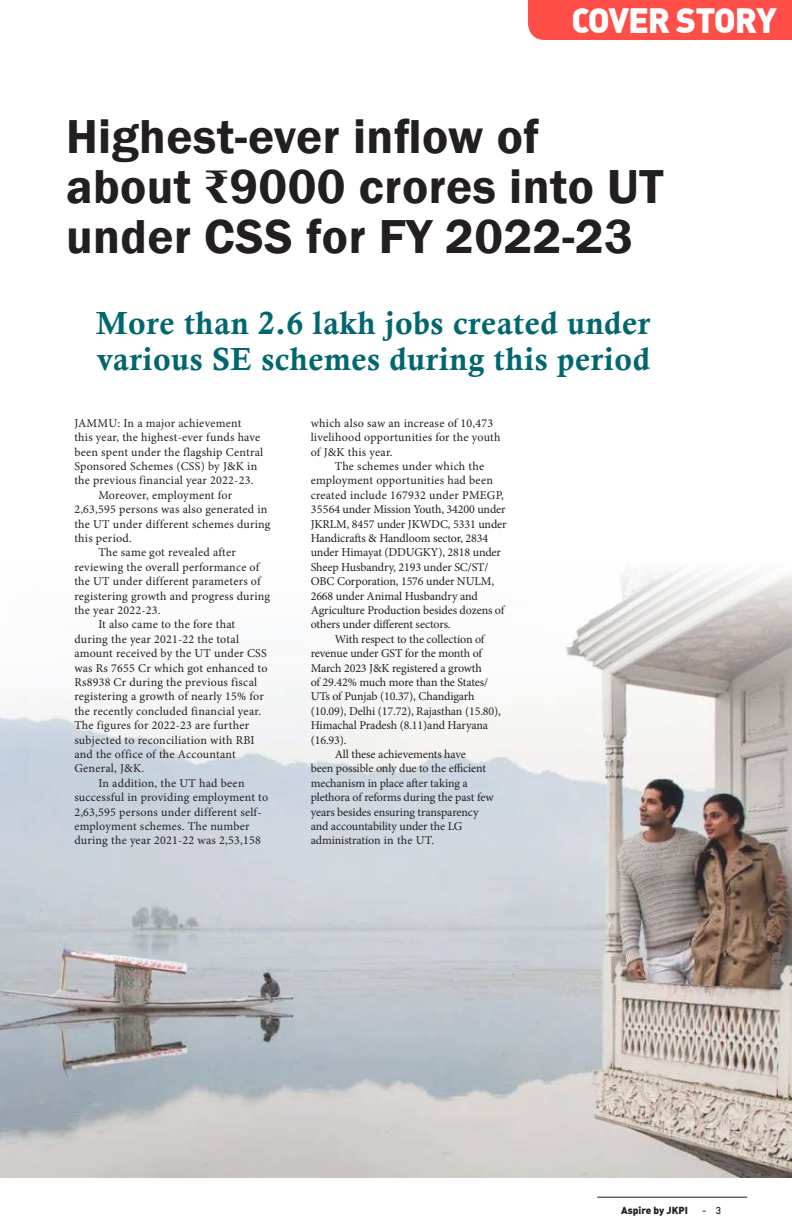
<style>
.page{position:relative;width:792px;height:1224px;background:#fff}
.page>*{position:absolute;margin:0;border:0;box-sizing:border-box;transform-origin:0 0}
.t1{font:600 49px/50px "Franklin Gothic";letter-spacing:.01em;color:#231f20}
.t2{font:34.4px "DIN Black Alternate";letter-spacing:-.03em;color:#fff}
.t3{font:32px/36.4px "Calis MT Bol";letter-spacing:.02em;color:#006771}
.t4{font:12px/14.4px "Minion Pro";letter-spacing:.01em;color:#231f20}
.t5{font:12px "Minion Pro";letter-spacing:-.01em;color:#231f20}
.t6{font:12px "Minion Pro";letter-spacing:-.015em;color:#231f20}
.t7{font:10px "DIN Black Alternate";color:#231f20}
.t8{font:500 10px "DIN";color:#231f20}
.s1{font-family:"ITF Rupee";font-weight:400}
</style>
<div class="page">
<hr style="left:597px;top:1197px;width:150px;height:1px;background:#231f20">
<img style="left:1px;top:569px;width:791px;height:609px">
<hr style="left:0;top:0;width:1px;height:1178px;background:#fffaca">
<div style="left:528px;top:0;width:264px;height:40px;background:#fe4e47"></div>
<h2 class="t2" style="left:571px;top:-3px;width:207px">COVER STORY</h2>
<h1 class="t1" style="left:66px;top:112px;width:599px">Highest-ever inflow of about <span class="s1">T</span>9000 crores into UT under CSS for FY 2022-23</h1>
<h3 class="t3" style="left:96px;top:305px;width:555px">More than 2.6 lakh jobs created under various SE schemes during this period</h3>
<p class="t4" style="left:74px;top:416px;width:169px">JAMMU: In a major achievement</p>
<p class="t4" style="left:74px;top:430px;width:188px">this year, the highest-ever funds have</p>
<p class="t4" style="left:74px;top:445px;width:190px">been spent under the flagship Central</p>
<p class="t4" style="left:74px;top:459px;width:184px">Sponsored Schemes (CSS) by J&amp;K in</p>
<p class="t4" style="left:74px;top:473px;width:181px">the previous financial year 2022-23.</p>
<p class="t4" style="left:98px;top:488px;width:135px">Moreover, employment for</p>
<p class="t4" style="left:74px;top:502px;width:195px">2,63,595 persons was also generated in</p>
<p class="t4" style="left:74px;top:517px;width:198px">the UT under different schemes during</p>
<p class="t4" style="left:74px;top:531px;width:59px">this period.</p>
<p class="t4" style="left:98px;top:545px;width:139px">The same got revealed after</p>
<p class="t4" style="left:74px;top:560px;width:187px">reviewing the overall performance of</p>
<p class="t4" style="left:74px;top:574px;width:188px">the UT under different parameters of</p>
<p class="t4" style="left:74px;top:589px;width:197px">registering growth and progress during</p>
<p class="t4" style="left:74px;top:603px;width:88px">the year 2022-23.</p>
<p class="t4" style="left:98px;top:617px;width:138px">It also came to the fore that</p>
<p class="t4" style="left:74px;top:632px;width:166px">during the year 2021-22 the total</p>
<p class="t4" style="left:74px;top:646px;width:194px">amount received by the UT under CSS</p>
<p class="t4" style="left:74px;top:661px;width:195px">was Rs 7655 Cr which got enhanced to</p>
<p class="t4" style="left:74px;top:675px;width:184px">Rs8938 Cr during the previous fiscal</p>
<p class="t4" style="left:74px;top:689px;width:191px">registering a growth of nearly 15% for</p>
<p class="t4" style="left:74px;top:704px;width:188px">the recently concluded financial year.</p>
<p class="t4" style="left:74px;top:718px;width:176px">The figures for 2022-23 are further</p>
<p class="t4" style="left:74px;top:733px;width:182px">subjected to reconciliation with RBI</p>
<p class="t4" style="left:74px;top:747px;width:163px">and the office of the Accountant</p>
<p class="t4" style="left:74px;top:761px;width:71px">General, J&amp;K.</p>
<p class="t4" style="left:98px;top:776px;width:148px">In addition, the UT had been</p>
<p class="t4" style="left:74px;top:790px;width:195px">successful in providing employment to</p>
<p class="t4" style="left:74px;top:805px;width:189px">2,63,595 persons under different self-</p>
<p class="t4" style="left:74px;top:819px;width:177px">employment schemes. The number</p>
<p class="t4" style="left:74px;top:833px;width:188px">during the year 2021-22 was 2,53,158</p>
<p class="t4" style="left:311px;top:416px;width:191px">which also saw an increase of 10,473 livelihood opportunities for the youth of J&amp;K this year.</p>
<p class="t4" style="left:335px;top:459px;width:151px">The schemes under which the</p>
<p class="t4" style="left:311px;top:473px;width:184px">employment opportunities had been</p>
<p class="t4" style="left:311px;top:488px;width:195px">created include 167932 under PMEGP,</p>
<p class="t5" style="left:311px;top:501px;width:196px">35564 under Mission Youth, 34200 under</p>
<p class="t5" style="left:311px;top:516px;width:197px">JKRLM, 8457 under JKWDC, 5331 under</p>
<p class="t5" style="left:311px;top:530px;width:179px">Handicrafts &amp; Handloom sector, 2834</p>
<p class="t5" style="left:311px;top:545px;width:192px">under Himayat (DDUGKY), 2818 under</p>
<p class="t5" style="left:311px;top:559px;width:179px">Sheep Husbandry, 2193 under SC/ST/</p>
<p class="t5" style="left:311px;top:573px;width:185px">OBC Corporation, 1576 under NULM,</p>
<p class="t5" style="left:311px;top:588px;width:169px">2668 under Animal Husbandry and</p>
<p class="t5" style="left:311px;top:602px;width:195px">Agriculture Production besides dozens of</p>
<p class="t5" style="left:311px;top:617px;width:142px">others under different sectors.</p>
<p class="t5" style="left:335px;top:631px;width:151px">With respect to the collection of</p>
<p class="t6" style="left:311px;top:645px;width:173px">revenue under GST for the month of</p>
<p class="t6" style="left:311px;top:660px;width:173px">March 2023 J&amp;K registered a growth</p>
<p class="t6" style="left:311px;top:674px;width:179px">of 29.42% much more than the States/</p>
<p class="t5" style="left:311px;top:689px;width:165px">UTs of Punjab (10.37), Chandigarh</p>
<p class="t5" style="left:311px;top:703px;width:192px">(10.09), Delhi (17.72), Rajasthan (15.80),</p>
<p class="t6" style="left:311px;top:717px;width:179px">Himachal Pradesh (8.11)and Haryana</p>
<p class="t4" style="left:311px;top:733px;width:37px">(16.93).</p>
<p class="t5" style="left:335px;top:746px;width:133px">All these achievements have</p>
<p class="t5" style="left:311px;top:761px;width:177px">been possible only due to the efficient</p>
<p class="t5" style="left:311px;top:775px;width:159px">mechanism in place after taking a</p>
<p class="t6" style="left:311px;top:789px;width:184px">plethora of reforms during the past few</p>
<p class="t5" style="left:311px;top:804px;width:169px">years besides ensuring transparency</p>
<p class="t5" style="left:311px;top:818px;width:153px">and accountability under the LG</p>
<p class="t5" style="left:311px;top:833px;width:125px">administration in the UT.</p>
<p class="t7" style="left:621px;top:1204px;width:68px">Aspire by JKPI</p>
<p class="t8" style="left:702px;top:1204px;width:21px">- 3</p>
</div>
